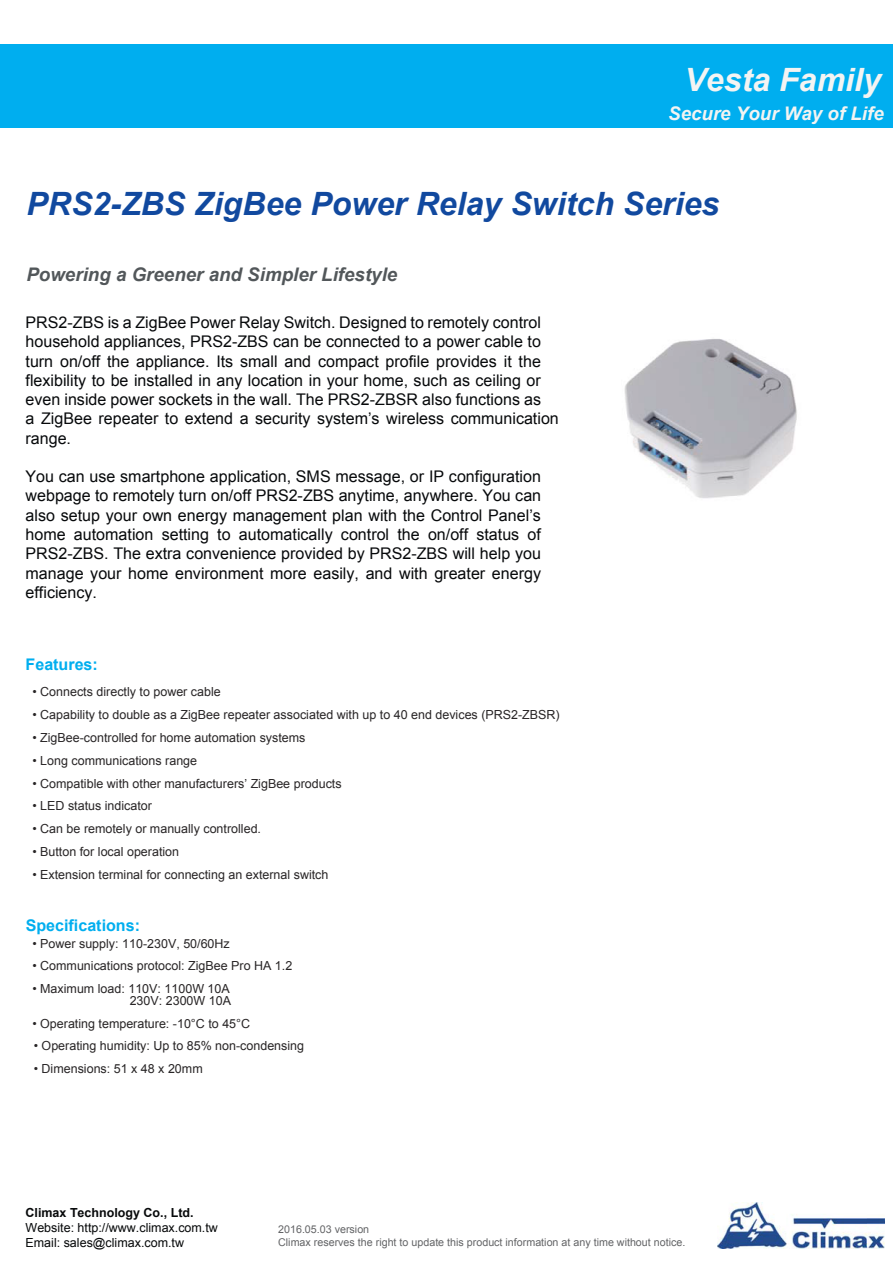
<style>
.page{position:relative;width:893px;height:1263px;background:#fff}
.page>*{position:absolute;margin:0;border:0;box-sizing:border-box;transform-origin:0 0}
.t1{font:italic 700 32.1px "Arial";color:#11499f}
.t2{font:italic 700 32.1px "Arial";color:#f3f4f3}
.t3{font:italic 700 18.75px "Arial";color:#52575a}
.t4{font:italic 700 18.75px "Arial";color:#f3f4f3}
.t5{font:16.05px/19.4px "Arial";color:#07090b}
.t6{font:700 16.05px "Arial";color:#00aeef}
.t7{font:12.45px/11.4px "Arial";color:#282526;text-align:right}
.t8{font:12.45px/15px "Arial";color:#07090a}
.t9{font:700 12.45px "Arial";color:#07090a}
.t10{font:10.65px/12.9px "Arial";color:#636466}
</style>
<div class="page">
<img style="left:717px;top:1203px;width:167px;height:45px">
<div style="left:0;top:45px;width:893px;height:83px;background:#00aeef"></div>
<img style="left:624px;top:339px;width:173px;height:160px">
<h1 class="t2" style="left:684px;top:58px;width:198px">Vesta Family</h1>
<p class="t4" style="left:668px;top:101px;width:217px">Secure Your Way of Life</p>
<h1 class="t1" style="left:26px;top:182px;width:694px">PRS2-ZBS ZigBee Power Relay Switch Series</h1>
<p class="t3" style="left:26px;top:262px;width:372px">Powering a Greener and Simpler Lifestyle</p>
<p class="t5" style="left:26px;top:313px;width:535px">PRS2-ZBS is a ZigBee Power Relay Switch. Designed to remotely control household appliances, PRS2-ZBS can be connected to a power cable to turn on/off the appliance. Its small and compact profile provides it the flexibility to be installed in any location in your home, such as ceiling or even inside power sockets in the wall. The PRS2-ZBSR also functions as<br>a ZigBee repeater to extend a security system’s wireless communication range.</p>
<p class="t5" style="left:26px;top:467px;width:517px;text-align:justify">You can use smartphone application, SMS message, or IP configuration webpage to remotely turn on/off PRS2-ZBS anytime, anywhere. You can also setup your own energy management plan with the Control Panel’s home automation setting to automatically control the on/off status of PRS2-ZBS. The extra convenience provided by PRS2-ZBS will help you manage your home environment more easily, and with greater energy efficiency.</p>
<p class="t6" style="left:26px;top:654px;width:74px">Features:</p>
<p class="t7" style="left:32px;top:686px;width:190px">• Connects directly to power cable</p>
<p class="t7" style="left:32px;top:709px;width:529px">• Capability to double as a ZigBee repeater associated with up to 40 end devices (PRS2-ZBSR)</p>
<p class="t7" style="left:32px;top:732px;width:275px">• ZigBee-controlled for home automation systems</p>
<p class="t7" style="left:32px;top:755px;width:166px">• Long communications range</p>
<p class="t7" style="left:32px;top:778px;width:311px">• Compatible with other manufacturers’ ZigBee products</p>
<p class="t7" style="left:32px;top:801px;width:121px">• LED status indicator</p>
<p class="t7" style="left:32px;top:823px;width:230px">• Can be remotely or manually controlled.</p>
<p class="t7" style="left:32px;top:846px;width:148px">• Button for local operation</p>
<p class="t7" style="left:32px;top:869px;width:298px">• Extension terminal for connecting an external switch</p>
<p class="t6" style="left:26px;top:914px;width:116px">Specifications:</p>
<p class="t7" style="left:32px;top:938px;width:199px">• Power supply: 110-230V, 50/60Hz</p>
<p class="t7" style="left:32px;top:960px;width:261px">• Communications protocol: ZigBee Pro HA 1.2</p>
<p class="t7" style="left:32px;top:983px;width:200px">• Maximum load: 110V: 1100W 10A<br>230V: 2300W 10A</p>
<p class="t7" style="left:32px;top:1018px;width:219px">• Operating temperature: -10°C to 45°C</p>
<p class="t7" style="left:34px;top:1040px;width:272px">• Operating humidity: Up to 85% non-condensing</p>
<p class="t7" style="left:34px;top:1063px;width:170px">• Dimensions: 51 x 48 x 20mm</p>
<p class="t9" style="left:26px;top:1204px;width:170px">Climax Technology Co., Ltd.</p>
<p class="t8" style="left:26px;top:1220px;width:194px">Website: http://www.climax.com.tw<br>Email: sales@climax.com.tw</p>
<p class="t10" style="left:278px;top:1223px;width:409px">2016.05.03 version<br>Climax reserves the right to update this product information at any time without notice.</p>
</div>
